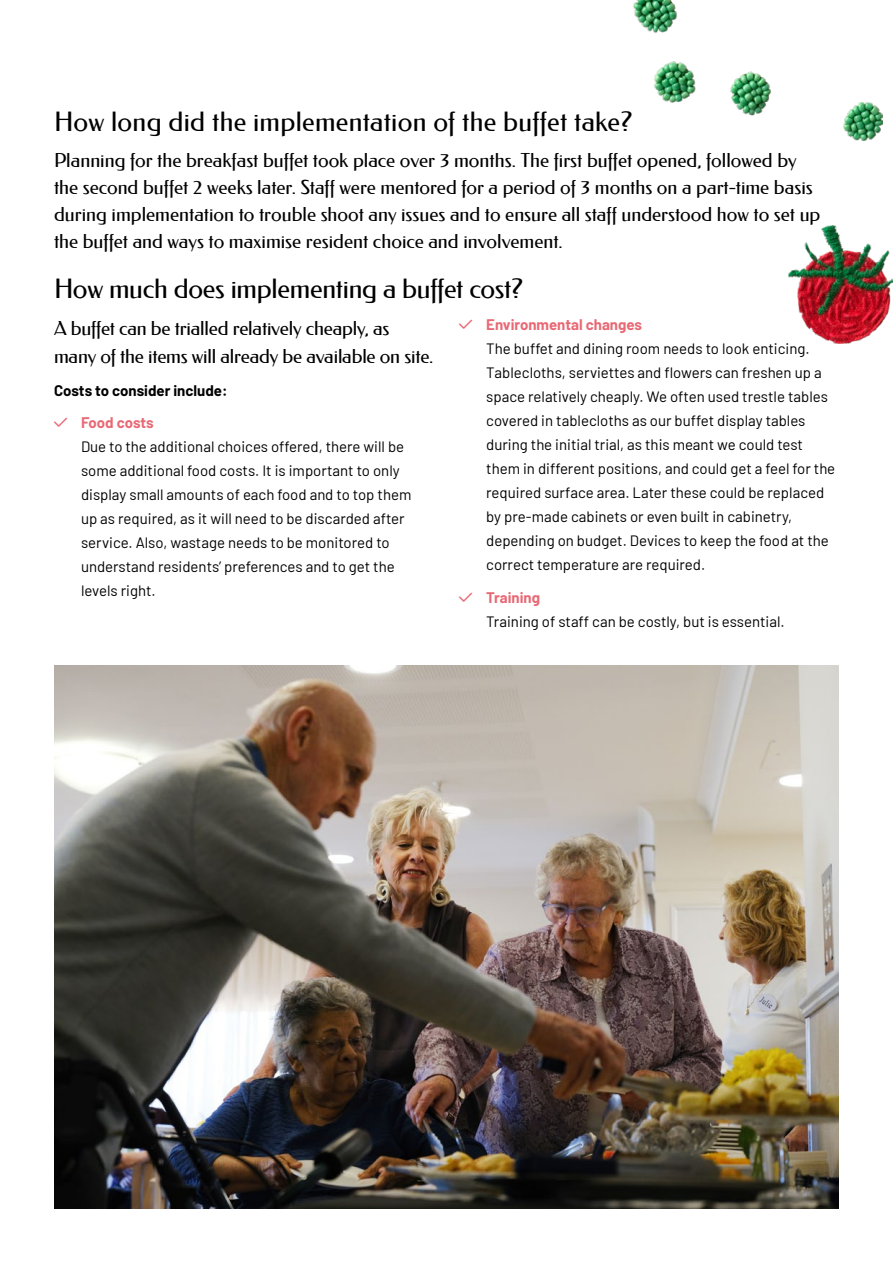
<style>
.page{position:relative;width:893px;height:1263px;background:#fff}
.page>*{position:absolute;margin:0;border:0;box-sizing:border-box;transform-origin:0 0}
.t1{font:27px "Federo";letter-spacing:.005em;color:#000}
.t2{font:19.5px/27px "Federo";color:#000}
.t3{font:15px/24px "Barlow";color:#000}
.t4{font:700 15px "Barlow";color:#e86975}
.t5{font:700 15px "Barlow";color:#000}
</style>
<div class="page">
<img style="left:633px;top:0;width:249px;height:141px">
<img style="left:54px;top:665px;width:785px;height:544px">
<img style="left:789px;top:226px;width:104px;height:117px">
<h1 class="t1" style="left:54px;top:106px;width:580px">How long did the implementation of the buffet take?</h1>
<p class="t2" style="left:54px;top:147px;width:768px">Planning for the breakfast buffet took place over 3 months. The first buffet opened, followed by the second buffet 2 weeks later. Staff were mentored for a period of 3 months on a part-time basis during implementation to trouble shoot any issues and to ensure all staff understood how to set up the buffet and ways to maximise resident choice and involvement.</p>
<h1 class="t1" style="left:54px;top:273px;width:471px">How much does implementing a buffet cost?</h1>
<h2 class="t2" style="left:54px;top:314px;width:381px;line-height:28.5px">A buffet can be trialled relatively cheaply, as many of the items will already be available on site.</h2>
<p class="t5" style="left:54px;top:379px;width:175px">Costs to consider include:</p>
<p class="t4" style="left:81px;top:412px;width:74px">Food costs</p>
<p class="t3" style="left:81px;top:434px;width:332px">Due to the additional choices offered, there will be some additional food costs. It is important to only display small amounts of each food and to top them up as required, as it will need to be discarded after service. Also, wastage needs to be monitored to understand residents’ preferences and to get the levels right.</p>
<p class="t4" style="left:486px;top:314px;width:157px">Environmental changes</p>
<p class="t3" style="left:486px;top:336px;width:351px">The buffet and dining room needs to look enticing.<br>Tablecloths, serviettes and flowers can freshen up a space relatively cheaply. We often used trestle tables covered in tablecloths as our buffet display tables during the initial trial, as this meant we could test them in different positions, and could get a feel for the required surface area. Later these could be replaced by pre-made cabinets or even built in cabinetry, depending on budget. Devices to keep the food at the correct temperature are required.</p>
<p class="t4" style="left:486px;top:586px;width:55px">Training</p>
<p class="t3" style="left:486px;top:608px;width:300px">Training of staff can be costly, but is essential.</p>
</div>
